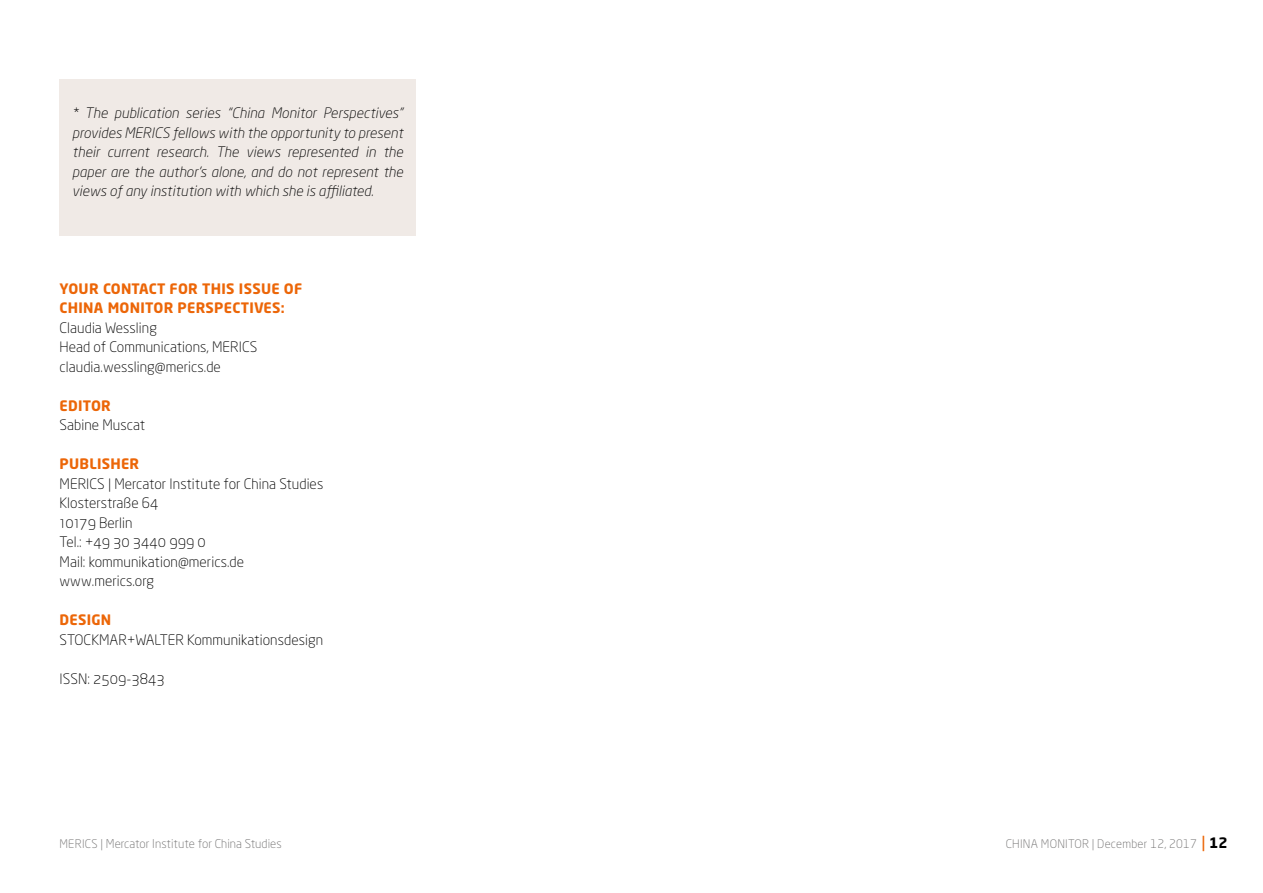
<style>
.page{position:relative;width:1263px;height:893px;background:#fff}
.page>*{position:absolute;margin:0;border:0;box-sizing:border-box;transform-origin:0 0}
.m_fließtext_ohne_ein{font:300 14.25px "Neo Sans Pro";letter-spacing:.005em;color:#000}
.m_fließtext_ohne_ein-2{font:italic 300 14.25px/19.5px "Neo Sans Pro";letter-spacing:.005em;color:#000;text-align:justify}
.m_zwischenueberschri{font:700 14.25px/19.5px "Neo Sans Pro";letter-spacing:.02em;color:#ec6608}
.t1{font:300 12px "Neo Sans Pro";letter-spacing:.005em;color:#706f6f}
.t2{font:300 11.7px "Neo Sans Pro";letter-spacing:.02em;color:#706f6f}
.s1{font-size:11.7px}
.s2{font-size:12px}
.s3{font-weight:400;font-size:16.5px;color:#ec6608}
.s4{font-weight:700;font-size:14.25px;color:#000}
</style>
<div class="page">
<div style="left:60px;top:79px;width:356px;height:156px;background:#f0eae6"></div>
<p class="m_fließtext_ohne_ein-2" style="left:72px;top:103px;width:332px">* The publication series “China Monitor Perspectives” provides MERICS fellows with the opportunity to present their current research. The views represented in the paper are the author’s alone, and do not represent the views of any institution with which she is affiliated.</p>
<p class="m_zwischenueberschri" style="left:60px;top:278px;width:244px">YOUR CONTACT FOR THIS ISSUE OF<br>CHINA MONITOR PERSPECTIVES:</p>
<p class="m_fließtext_ohne_ein" style="left:60px;top:319px;width:99px">Claudia Wessling</p>
<p class="m_fließtext_ohne_ein" style="left:60px;top:338px;width:199px">Head of Communications, MERICS</p>
<p class="m_fließtext_ohne_ein" style="left:60px;top:358px;width:163px">claudia.wessling@merics.de</p>
<p class="m_zwischenueberschri" style="left:60px;top:395px;width:53px">EDITOR</p>
<p class="m_fließtext_ohne_ein" style="left:60px;top:416px;width:87px">Sabine Muscat</p>
<p class="m_zwischenueberschri" style="left:60px;top:454px;width:81px">PUBLISHER</p>
<p class="m_fließtext_ohne_ein" style="left:60px;top:475px;width:265px">MERICS | Mercator Institute for China Studies</p>
<p class="m_fließtext_ohne_ein" style="left:60px;top:494px;width:100px">Klosterstraße 64</p>
<p class="m_fließtext_ohne_ein" style="left:60px;top:514px;width:75px">10179 Berlin</p>
<p class="m_fließtext_ohne_ein" style="left:60px;top:533px;width:148px">Tel.: +49 30 3440 999 0</p>
<p class="m_fließtext_ohne_ein" style="left:60px;top:553px;width:186px">Mail: kommunikation@merics.de</p>
<p class="m_fließtext_ohne_ein" style="left:60px;top:572px;width:96px">www.merics.org</p>
<p class="m_zwischenueberschri" style="left:60px;top:610px;width:53px">DESIGN</p>
<p class="m_fließtext_ohne_ein" style="left:60px;top:631px;width:265px">STOCKMAR+WALTER Kommunikationsdesign</p>
<p class="m_fließtext_ohne_ein" style="left:60px;top:670px;width:107px">ISSN: 2509-3843</p>
<p class="t1" style="left:60px;top:837px;width:224px"><span class="s1">MERICS</span> | Mercator Institute for China Studies</p>
<p class="t2" style="left:1006px;top:837px;width:223px">CHINA MONITOR <span class="s2">|</span> December 12, 2017 <span class="s3">|</span> <span class="s4">12</span></p>
</div>
